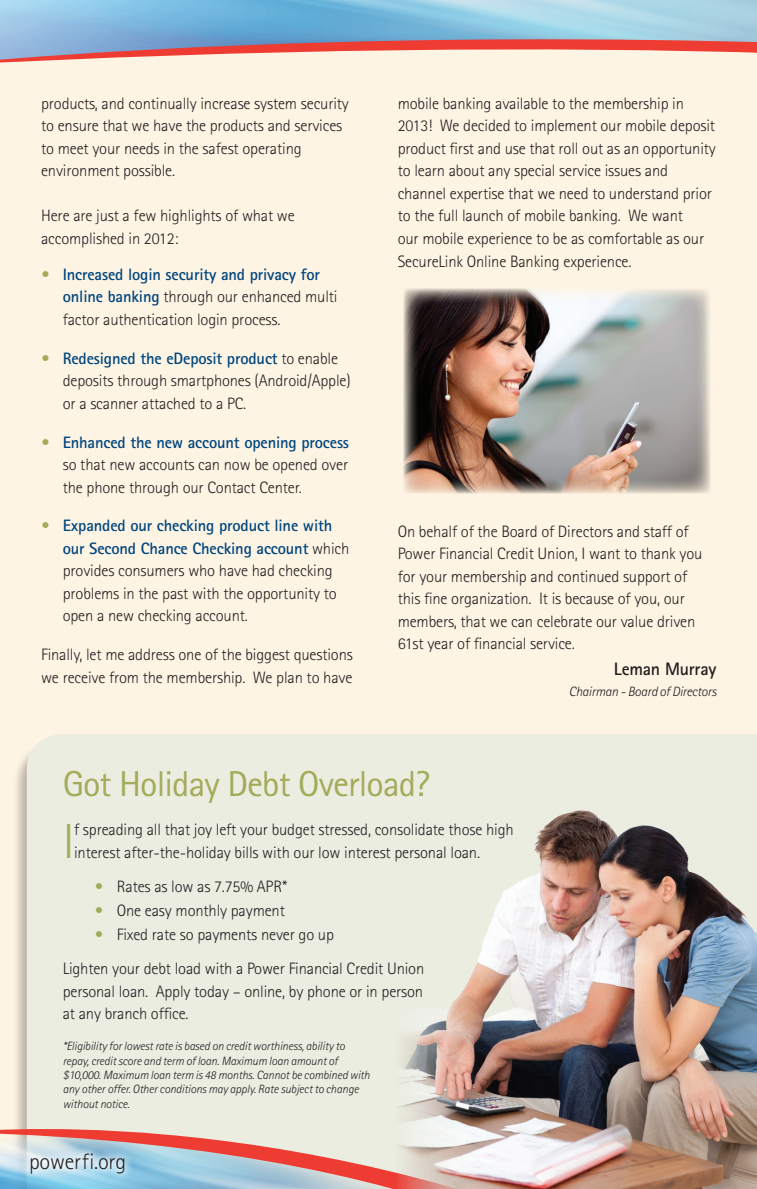
<style>
.page{position:relative;width:757px;height:1189px;background:#fff}
.page>*{position:absolute;margin:0;border:0;box-sizing:border-box;transform-origin:0 0}
.t1{font:300 49.05px "Rotis Sans Serif";color:#a3ab59}
.t2{font:36px "Rotis Sans Serif";letter-spacing:-.025em;color:#a3ab59}
.t3{font:300 22.35px "Rotis Sans Serif";letter-spacing:-.01em;color:#231f20}
.t4{font:700 18px "Rotis Sans Serif";letter-spacing:-.015em;color:#231f20}
.t5{font:300 16.5px/22.5px "Rotis Sans Serif";letter-spacing:-.01em;color:#231f20}
.t6{font:italic 300 13.5px "Rotis Sans Serif";letter-spacing:-.015em;color:#231f20}
.t7{font:italic 300 12px/14.4px "Rotis Sans Serif";letter-spacing:-.01em;color:#231f20}
.s1{font-weight:700;color:#a3ab59}
.s2{font-weight:700;color:#00467e}
.s3{color:#a3ab59}
</style>
<div class="page">
<div style="left:0;top:0;width:756px;height:1188px;background:#fef4e4"></div>
<div style="left:27px;top:734px;width:728px;height:362px;background:#ebede1"></div>
<svg style="left:0;top:1096px;width:393px;height:92px;background:#d8c9c6"></svg>
<svg style="left:21px;top:1143px;width:113px;height:39px;background:#b7d9e9"></svg>
<svg style="left:0;top:0;width:755px;height:63px"></svg>
<img style="left:403px;top:288px;width:307px;height:205px">
<img style="left:393px;top:798px;width:362px;height:390px">
<svg style="left:755px;top:0;width:2px;height:1189px"></svg>
<p class="t5" style="left:41px;top:92px;width:309px">products, and continually increase system security to ensure that we have the products and services to meet your needs in the safest operating environment possible.</p>
<p class="t5" style="left:41px;top:204px;width:255px">Here are just a few highlights of what we accomplished in 2012:</p>
<p class="t5" style="left:63px;top:263px;width:276px;text-indent:-22px"><span class="s1">•</span> <span class="s2">Increased login security and privacy for online banking</span> through our enhanced multi factor authentication login process.</p>
<p class="t5" style="left:63px;top:347px;width:289px;text-indent:-22px"><span class="s1">•</span> <span class="s2">Redesigned the eDeposit product</span> to enable deposits through smartphones (Android/Apple) or a scanner attached to a PC.</p>
<p class="t5" style="left:63px;top:430px;width:287px;text-align:justify;text-indent:-22px"><span class="s1">•</span> <span class="s2">Enhanced the new account opening process </span>so that new accounts can now be opened over the phone through our Contact Center.</p>
<p class="t5" style="left:63px;top:514px;width:288px;text-indent:-22px"><span class="s1">•</span> <span class="s2">Expanded our checking product line with our Second Chance Checking account</span> which provides consumers who have had checking problems in the past with the opportunity to open a new checking account.</p>
<p class="t5" style="left:41px;top:643px;width:313px">Finally, let me address one of the biggest questions we receive from the membership. We plan to have</p>
<p class="t5" style="left:397px;top:92px;width:319px">mobile banking available to the membership in 2013! We decided to implement our mobile deposit product first and use that roll out as an opportunity to learn about any special service issues and channel expertise that we need to understand prior to the full launch of mobile banking. We want<br>our mobile experience to be as comfortable as our SecureLink Online Banking experience.</p>
<p class="t5" style="left:397px;top:520px;width:306px">On behalf of the Board of Directors and staff of Power Financial Credit Union, I want to thank you for your membership and continued support of this fine organization. It is because of you, our members, that we can celebrate our value driven 61st year of financial service.</p>
<p class="t4" style="left:613px;top:657px;width:104px">Leman Murray</p>
<p class="t6" style="left:568px;top:683px;width:149px">Chairman - Board of Directors</p>
<h2 class="t2" style="left:63px;top:762px;width:368px">Got Holiday Debt Overload?</h2>
<h1 class="t1" style="left:63px;top:812px;width:13px">I</h1>
<p class="t5" style="left:74px;top:818px;width:441px">f spreading all that joy left your budget stressed, consolidate those high interest after-the-holiday bills with our low interest personal loan.</p>
<p class="t5" style="left:95px;top:875px;width:193px"><span class="s3">•</span> Rates as low as 7.75% APR*</p>
<p class="t5" style="left:95px;top:898px;width:191px"><span class="s3">•</span> One easy monthly payment</p>
<p class="t5" style="left:63px;top:916px;width:363px;line-height:34.3px;text-indent:32px"><span class="s3">•</span> Fixed rate so payments never go up<br>Lighten your debt load with a Power Financial Credit Union</p>
<p class="t5" style="left:63px;top:979px;width:362px">personal loan. Apply today – online, by phone or in person at any branch office.</p>
<p class="t7" style="left:63px;top:1038px;width:308px">*Eligibility for lowest rate is based on credit worthiness, ability to repay, credit score and term of loan. Maximum loan amount of $10,000. Maximum loan term is 48 months. Cannot be combined with any other offer. Other conditions may apply. Rate subject to change without notice.</p>
<h3 class="t3" style="left:29px;top:1148px;width:99px">powerfi.org</h3>
</div>
